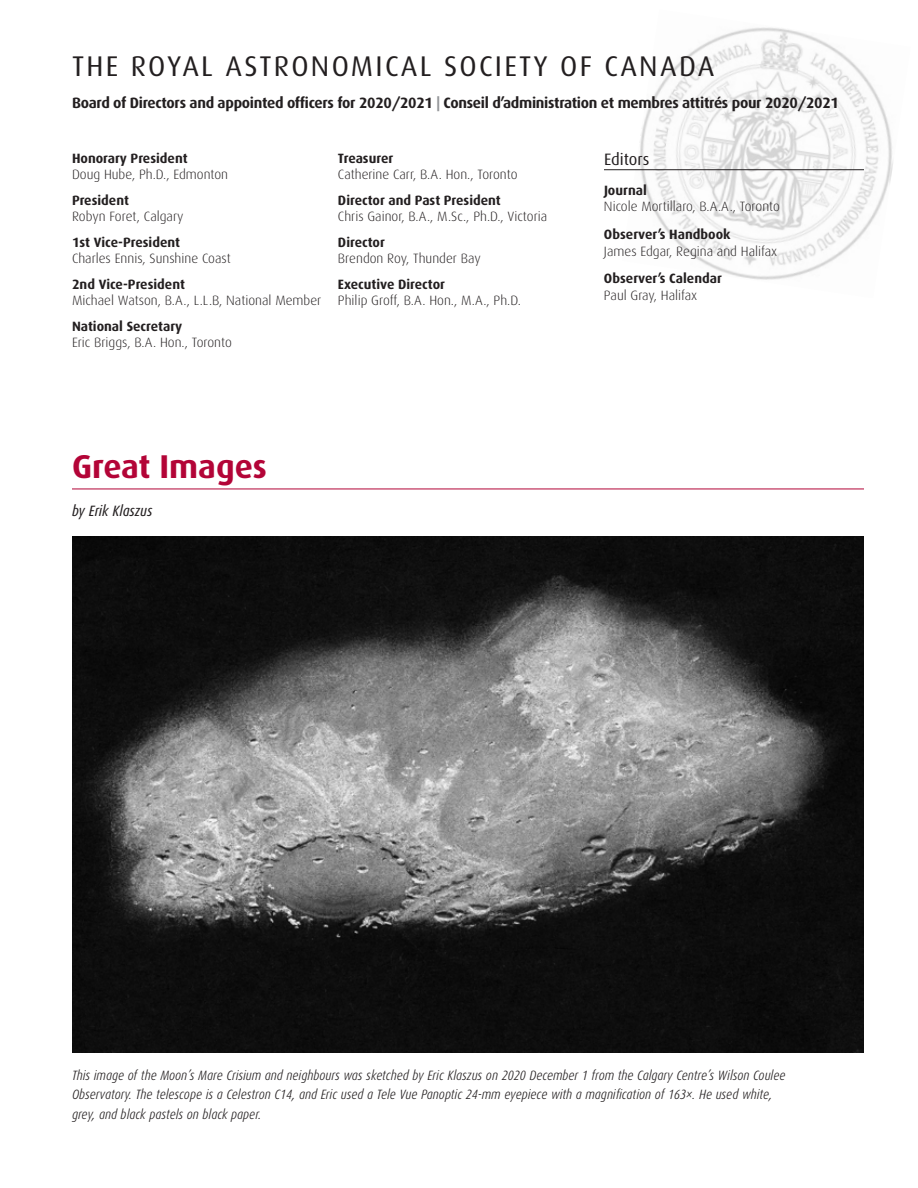
<style>
.page{position:relative;width:918px;height:1188px;background:#fff}
.page>*{position:absolute;margin:0;border:0;box-sizing:border-box;transform-origin:0 0}
.Regular_Column_Title{font:700 33px "Dax";color:#b30437}
.t1{font:28.5px "Dax";letter-spacing:.08em;color:#231f20}
.Executive_list{font:16.5px "Dax";color:#231f20}
.t2{font:700 15px "Dax";letter-spacing:-.02em;color:#231f20}
.Section_Author_Name{font:italic 15px "Dax Condensed";color:#231f20}
.Executive_list-2{font:300 13.5px/16.5px "Dax";color:#231f20}
.t3{font:italic 300 13.5px/19.5px "Dax Condensed";color:#231f20}
.Executive_list-3{font:700 13.5px/16.5px "Dax";color:#231f20}
.s1{color:#939598}
.s2{font-weight:700}
.s3{font-weight:300}
</style>
<div class="page">
<img style="left:72px;top:536px;width:792px;height:516px">
<img style="left:622px;top:27px;width:271px;height:253px">
<hr style="left:604px;top:169px;width:260px;height:1px;background:#231f20">
<hr style="left:72px;top:489px;width:792px;height:1px;background:#b30437">
<p class="t1" style="left:72px;top:50px;width:644px">THE ROYAL ASTRONOMICAL SOCIETY OF CANADA</p>
<p class="t2" style="left:72px;top:94px;width:769px">Board of Directors and appointed officers for 2020/2021 <span class="s1">|</span> Conseil d’administration et membres attitrés pour 2020/2021</p>
<p class="Executive_list-2" style="left:72px;top:150px;width:158px"><span class="s2">Honorary President<br></span>Doug Hube, Ph.D., Edmonton</p>
<p class="Executive_list-2" style="left:72px;top:192px;width:113px"><span class="s2">President<br></span>Robyn Foret, Calgary</p>
<p class="Executive_list-2" style="left:72px;top:234px;width:160px"><span class="s2">1st Vice-President<br></span>Charles Ennis, Sunshine Coast</p>
<p class="Executive_list-2" style="left:72px;top:276px;width:251px"><span class="s2">2nd Vice-President<br></span>Michael Watson, B.A., L.L.B, National Member</p>
<p class="Executive_list-2" style="left:72px;top:318px;width:161px"><span class="s2">National Secretary<br></span>Eric Briggs, B.A. Hon., Toronto</p>
<p class="Executive_list-2" style="left:338px;top:150px;width:181px"><span class="s2">Treasurer<br></span>Catherine Carr, B.A. Hon., Toronto</p>
<p class="Executive_list-2" style="left:338px;top:192px;width:211px"><span class="s2">Director and Past President<br></span>Chris Gainor, B.A., M.Sc., Ph.D., Victoria</p>
<p class="Executive_list-2" style="left:338px;top:234px;width:144px"><span class="s2">Director<br></span>Brendon Roy, Thunder Bay</p>
<p class="Executive_list-2" style="left:338px;top:276px;width:184px"><span class="s2">Executive Director<br></span>Philip Groff, B.A. Hon., M.A., Ph.D.</p>
<p class="Regular_Column_Title" style="left:72px;top:448px;width:196px">Great Images</p>
<p class="Section_Author_Name" style="left:72px;top:502px;width:82px">by Erik Klaszus</p>
<p class="Executive_list" style="left:604px;top:150px;width:47px">Editors</p>
<p class="Executive_list-2" style="left:604px;top:182px;width:178px"><span class="s2">Journal<br></span>Nicole Mortillaro, B.A.A., Toronto</p>
<p class="Executive_list-2" style="left:604px;top:226px;width:175px"><span class="s2">Observer’s Handbook<br></span>James Edgar, Regina and Halifax</p>
<p class="Executive_list-3" style="left:604px;top:271px;width:120px">Observer’s Calendar<br><span class="s3">Paul Gray, Halifax</span></p>
<p class="t3" style="left:72px;top:1065px;width:715px">This image of the Moon’s Mare Crisium and neighbours was sketched by Eric Klaszus on 2020 December 1 from the Calgary Centre’s Wilson Coulee<br>Observatory. The telescope is a Celestron C14, and Eric used a Tele Vue Panoptic 24-mm eyepiece with a magnification of 163×. He used white, grey, and black pastels on black paper.</p>
</div>
